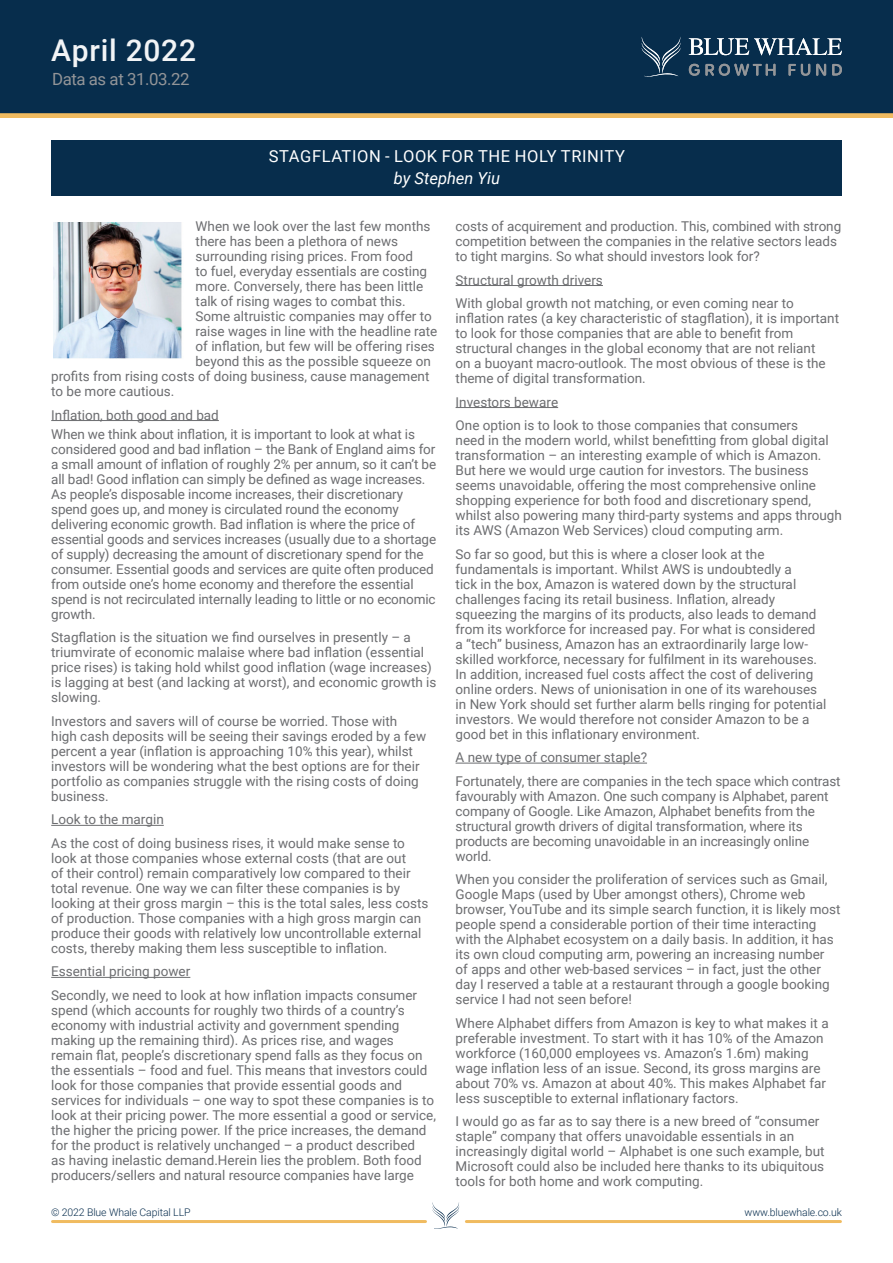
<style>
.page{position:relative;width:893px;height:1263px;background:#fff}
.page>*{position:absolute;margin:0;border:0;box-sizing:border-box;transform-origin:0 0}
.t1{font:500 30px "Roboto";letter-spacing:.025em;color:#f2f4f6}
.t2{font:16.8px "Roboto";letter-spacing:-.025em;color:#939598}
.t3{font:16.5px/22.5px "Roboto";letter-spacing:.035em;color:#fff;text-align:center}
.Paragraph_Style_6{font:13.5px/15px "Roboto";color:#6c6d70}
.t4{font:300 10.5px "Roboto";letter-spacing:-.01em;color:#052b4c}
.s1{font-style:italic}
</style>
<div class="page">
<div style="left:0;top:0;width:893px;height:116px;background:#072d4c"></div>
<svg style="left:433px;top:1202px;width:26px;height:27px"></svg>
<hr style="left:53px;top:1220px;width:372px;height:3px;background:#f0bb60">
<hr style="left:466px;top:1220px;width:374px;height:3px;background:#f0bb60">
<div style="left:0;top:113px;width:893px;height:5px;background:#f0bb60"></div>
<svg style="left:642px;top:38px;width:38px;height:39px"></svg>
<svg style="left:689px;top:38px;width:153px;height:17px"></svg>
<svg style="left:689px;top:64px;width:86px;height:12px"></svg>
<svg style="left:789px;top:64px;width:21px;height:12px"></svg>
<svg style="left:816px;top:64px;width:10px;height:12px"></svg>
<svg style="left:832px;top:64px;width:10px;height:12px"></svg>
<div style="left:51px;top:140px;width:791px;height:56px;background:#072d4c"></div>
<hr style="left:51px;top:420px;width:168px;height:1px;background:#6c6d70">
<hr style="left:51px;top:825px;width:113px;height:1px;background:#6c6d70">
<hr style="left:51px;top:977px;width:139px;height:1px;background:#6c6d70">
<hr style="left:456px;top:285px;width:147px;height:1px;background:#6c6d70">
<hr style="left:456px;top:407px;width:102px;height:1px;background:#6c6d70">
<hr style="left:456px;top:763px;width:191px;height:1px;background:#6c6d70">
<img style="left:53px;top:222px;width:129px;height:137px">
<p class="t1" style="left:51px;top:29px;width:147px">April 2022</p>
<p class="t2" style="left:52px;top:67px;width:139px">Data as at 31.03.22</p>
<p class="t3" style="left:269px;top:144px;width:358px">STAGFLATION - LOOK FOR THE HOLY TRINITY <span class="s1">by Stephen Yiu</span></p>
<p class="Paragraph_Style_6" style="left:196px;top:218px;width:236px">When we look over the last few months</p>
<p class="Paragraph_Style_6" style="left:196px;top:233px;width:204px">there has been a plethora of news</p>
<p class="Paragraph_Style_6" style="left:196px;top:248px;width:219px">surrounding rising prices. From food</p>
<p class="Paragraph_Style_6" style="left:196px;top:263px;width:233px">to fuel, everyday essentials are costing</p>
<p class="Paragraph_Style_6" style="left:196px;top:278px;width:229px">more. Conversely, there has been little</p>
<p class="Paragraph_Style_6" style="left:196px;top:293px;width:212px">talk of rising wages to combat this.</p>
<p class="Paragraph_Style_6" style="left:196px;top:308px;width:238px">Some altruistic companies may offer to</p>
<p class="Paragraph_Style_6" style="left:196px;top:323px;width:243px">raise wages in line with the headline rate</p>
<p class="Paragraph_Style_6" style="left:196px;top:338px;width:241px">of inflation, but few will be offering rises</p>
<p class="Paragraph_Style_6" style="left:196px;top:353px;width:237px">beyond this as the possible squeeze on</p>
<p class="Paragraph_Style_6" style="left:51px;top:368px;width:380px">profits from rising costs of doing business, cause management</p>
<p class="Paragraph_Style_6" style="left:51px;top:383px;width:125px">to be more cautious.</p>
<p class="Paragraph_Style_6" style="left:51px;top:407px;width:169px">Inflation, both good and bad</p>
<p class="Paragraph_Style_6" style="left:51px;top:426px;width:386px">When we think about inflation, it is important to look at what is considered good and bad inflation – the Bank of England aims for a small amount of inflation of roughly 2% per annum, so it can’t be all bad! Good inflation can simply be defined as wage increases.<br>As people’s disposable income increases, their discretionary spend goes up, and money is circulated round the economy delivering economic growth. Bad inflation is where the price of essential goods and services increases (usually due to a shortage of supply) decreasing the amount of discretionary spend for the consumer. Essential goods and services are quite often produced from outside one’s home economy and therefore the essential spend is not recirculated internally leading to little or no economic growth.</p>
<p class="Paragraph_Style_6" style="left:51px;top:629px;width:387px">Stagflation is the situation we find ourselves in presently – a triumvirate of economic malaise where bad inflation (essential price rises) is taking hold whilst good inflation (wage increases) is lagging at best (and lacking at worst), and economic growth is slowing.</p>
<p class="Paragraph_Style_6" style="left:51px;top:713px;width:377px">Investors and savers will of course be worried. Those with high cash deposits will be seeing their savings eroded by a few percent a year (inflation is approaching 10% this year), whilst investors will be wondering what the best options are for their portfolio as companies struggle with the rising costs of doing business.</p>
<p class="Paragraph_Style_6" style="left:51px;top:811px;width:114px">Look to the margin</p>
<p class="Paragraph_Style_6" style="left:51px;top:835px;width:379px">As the cost of doing business rises, it would make sense to look at those companies whose external costs (that are out<br>of their control) remain comparatively low compared to their total revenue. One way we can filter these companies is by looking at their gross margin – this is the total sales, less costs of production. Those companies with a high gross margin can produce their goods with relatively low uncontrollable external costs, thereby making them less susceptible to inflation.</p>
<p class="Paragraph_Style_6" style="left:51px;top:963px;width:141px">Essential pricing power</p>
<p class="Paragraph_Style_6" style="left:51px;top:987px;width:386px">Secondly, we need to look at how inflation impacts consumer spend (which accounts for roughly two thirds of a country’s economy with industrial activity and government spending making up the remaining third). As prices rise, and wages remain flat, people’s discretionary spend falls as they focus on the essentials – food and fuel. This means that investors could look for those companies that provide essential goods and services for individuals – one way to spot these companies is to look at their pricing power. The more essential a good or service, the higher the pricing power. If the price increases, the demand for the product is relatively unchanged – a product described<br>as having inelastic demand.Herein lies the problem. Both food producers/sellers and natural resource companies have large</p>
<p class="Paragraph_Style_6" style="left:456px;top:218px;width:387px">costs of acquirement and production. This, combined with strong competition between the companies in the relative sectors leads to tight margins. So what should investors look for?</p>
<p class="Paragraph_Style_6" style="left:456px;top:272px;width:149px">Structural growth drivers</p>
<p class="Paragraph_Style_6" style="left:456px;top:295px;width:385px">With global growth not matching, or even coming near to inflation rates (a key characteristic of stagflation), it is important to look for those companies that are able to benefit from structural changes in the global economy that are not reliant<br>on a buoyant macro-outlook. The most obvious of these is the theme of digital transformation.</p>
<p class="Paragraph_Style_6" style="left:456px;top:394px;width:104px">Investors beware</p>
<p class="Paragraph_Style_6" style="left:456px;top:417px;width:388px">One option is to look to those companies that consumers<br>need in the modern world, whilst benefitting from global digital transformation – an interesting example of which is Amazon.<br>But here we would urge caution for investors. The business seems unavoidable, offering the most comprehensive online shopping experience for both food and discretionary spend, whilst also powering many third-party systems and apps through its AWS (Amazon Web Services) cloud computing arm.</p>
<p class="Paragraph_Style_6" style="left:456px;top:546px;width:372px">So far so good, but this is where a closer look at the fundamentals is important. Whilst AWS is undoubtedly a<br>tick in the box, Amazon is watered down by the structural challenges facing its retail business. Inflation, already squeezing the margins of its products, also leads to demand from its workforce for increased pay. For what is considered<br>a “tech” business, Amazon has an extraordinarily large low&shy;skilled workforce, necessary for fulfilment in its warehouses.<br>In addition, increased fuel costs affect the cost of delivering online orders. News of unionisation in one of its warehouses in New York should set further alarm bells ringing for potential investors. We would therefore not consider Amazon to be a good bet in this inflationary environment.</p>
<p class="Paragraph_Style_6" style="left:456px;top:749px;width:193px">A new type of consumer staple?</p>
<p class="Paragraph_Style_6" style="left:456px;top:773px;width:386px">Fortunately, there are companies in the tech space which contrast favourably with Amazon. One such company is Alphabet, parent company of Google. Like Amazon, Alphabet benefits from the structural growth drivers of digital transformation, where its products are becoming unavoidable in an increasingly online world.</p>
<p class="Paragraph_Style_6" style="left:456px;top:871px;width:386px">When you consider the proliferation of services such as Gmail, Google Maps (used by Uber amongst others), Chrome web browser, YouTube and its simple search function, it is likely most people spend a considerable portion of their time interacting with the Alphabet ecosystem on a daily basis. In addition, it has its own cloud computing arm, powering an increasing number<br>of apps and other web-based services – in fact, just the other day I reserved a table at a restaurant through a google booking service I had not seen before!</p>
<p class="Paragraph_Style_6" style="left:456px;top:1015px;width:375px">Where Alphabet differs from Amazon is key to what makes it a preferable investment. To start with it has 10% of the Amazon workforce (160,000 employees vs. Amazon’s 1.6m) making wage inflation less of an issue. Second, its gross margins are about 70% vs. Amazon at about 40%. This makes Alphabet far less susceptible to external inflationary factors.</p>
<p class="Paragraph_Style_6" style="left:456px;top:1113px;width:370px">I would go as far as to say there is a new breed of “consumer staple” company that offers unavoidable essentials in an increasingly digital world – Alphabet is one such example, but Microsoft could also be included here thanks to its ubiquitous tools for both home and work computing.</p>
<p class="t4" style="left:51px;top:1204px;width:141px">© 2022 Blue Whale Capital LLP</p>
<p class="t4" style="left:745px;top:1204px;width:99px">www.bluewhale.co.uk</p>
</div>
